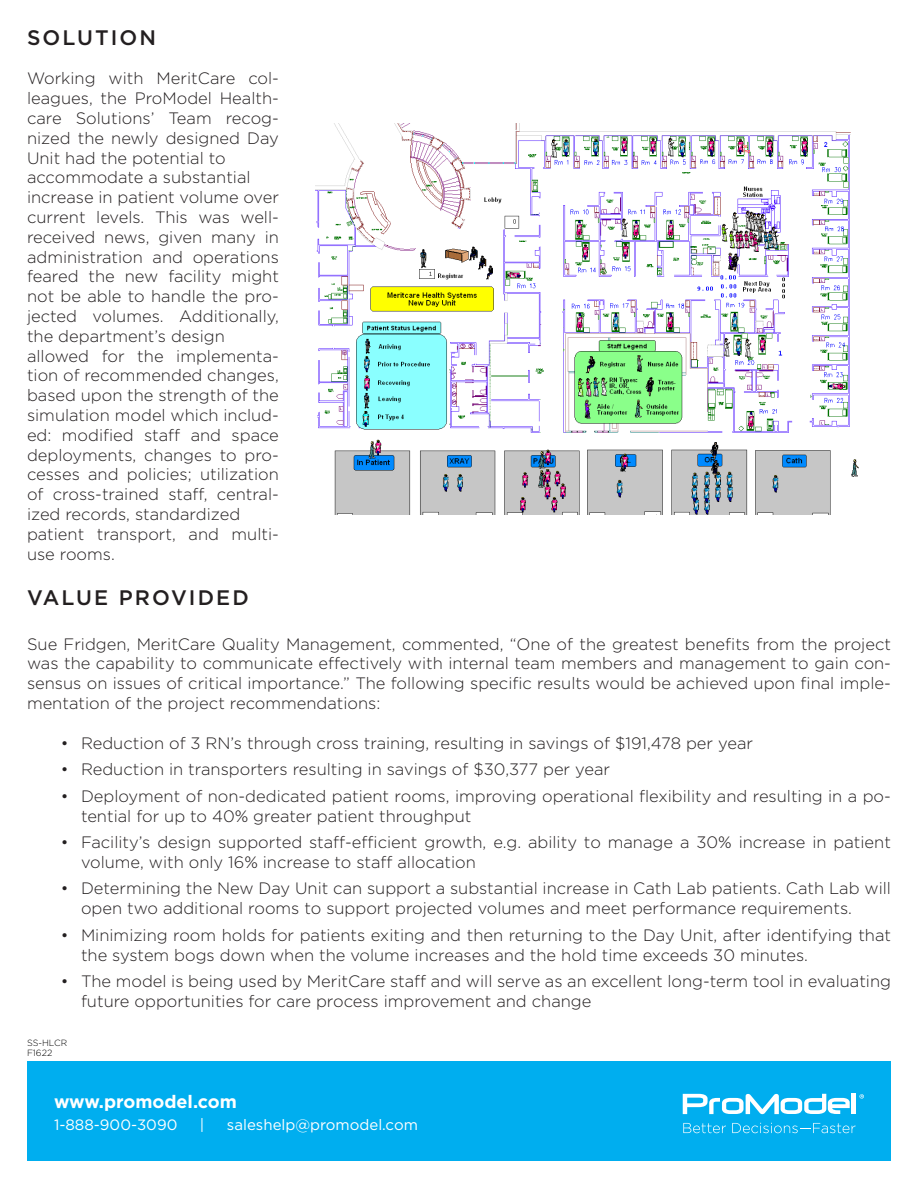
<style>
.page{position:relative;width:918px;height:1188px;background:#fff}
.page>*{position:absolute;margin:0;border:0;box-sizing:border-box;transform-origin:0 0}
.t1{font:500 21px "Gotham";letter-spacing:.1em;color:#231f20}
.t2{font:700 18px "Gotham";color:#fff}
.t3{font:300 16.5px/19.8px "Gotham";color:#231f20}
.t4{font:15px "Gotham";color:#fff}
.t5{font:300 9px "Gotham";color:#000}
</style>
<div class="page">
<div style="left:27px;top:1062px;width:864px;height:99px;background:#00aeef"></div>
<svg style="left:683px;top:1094px;width:167px;height:20px"></svg>
<div style="left:851px;top:1094px;width:5px;height:20px;background:#fff"></div>
<svg style="left:683px;top:1123px;width:43px;height:10px"></svg>
<svg style="left:732px;top:1123px;width:124px;height:10px"></svg>
<svg style="left:859px;top:1094px;width:5px;height:5px"></svg>
<img style="left:316px;top:123px;width:543px;height:391px">
<p class="t1" style="left:27px;top:25px;width:131px">SOLUTION</p>
<p class="t3" style="left:27px;top:68px;width:253px;text-align:justify">Working with MeritCare col&shy;leagues, the ProModel Health&shy;care Solutions’ Team recog&shy;nized the newly designed Day Unit had the potential to</p>
<p class="t3" style="left:27px;top:167px;width:225px">accommodate a substantial</p>
<p class="t3" style="left:27px;top:187px;width:253px;text-align:justify">increase in patient volume over current levels. This was well&shy;received news, given many in administration and operations feared the new facility might not be able to handle the pro&shy;jected volumes. Additionally, the department’s design</p>
<p class="t3" style="left:27px;top:346px;width:253px;text-align:justify">allowed for the implementa&shy;tion of recommended changes, based upon the strength of the simulation model which includ&shy;ed: modified staff and space deployments, changes to pro&shy;cesses and policies; utilization of cross-trained staff, central&shy;ized records, standardized</p>
<p class="t3" style="left:27px;top:524px;width:253px">patient transport, and multi&shy;use rooms.</p>
<p class="t1" style="left:27px;top:585px;width:223px">VALUE PROVIDED</p>
<p class="t3" style="left:27px;top:634px;width:866px;text-align:justify">Sue Fridgen, MeritCare Quality Management, commented, “One of the greatest benefits from the project was the capability to communicate effectively with internal team members and management to gain con&shy;sensus on issues of critical importance.” The following specific results would be achieved upon final imple&shy;mentation of the project recommendations:</p>
<p class="t3" style="left:61px;top:733px;width:694px">• Reduction of 3 RN’s through cross training, resulting in savings of $191,478 per year</p>
<p class="t3" style="left:61px;top:759px;width:551px">• Reduction in transporters resulting in savings of $30,377 per year</p>
<p class="t3" style="left:81px;top:786px;width:812px;text-indent:-20px">• Deployment of non-dedicated patient rooms, improving operational flexibility and resulting in a po&shy;tential for up to 40% greater patient throughput</p>
<p class="t3" style="left:81px;top:832px;width:811px;text-indent:-20px">• Facility’s design supported staff-efficient growth, e.g. ability to manage a 30% increase in patient volume, with only 16% increase to staff allocation</p>
<p class="t3" style="left:81px;top:878px;width:812px;text-indent:-20px">• Determining the New Day Unit can support a substantial increase in Cath Lab patients. Cath Lab will open two additional rooms to support projected volumes and meet performance requirements.</p>
<p class="t3" style="left:81px;top:925px;width:812px;text-indent:-20px">• Minimizing room holds for patients exiting and then returning to the Day Unit, after identifying that the system bogs down when the volume increases and the hold time exceeds 30 minutes.</p>
<p class="t3" style="left:81px;top:971px;width:812px;text-indent:-20px">• The model is being used by MeritCare staff and will serve as an excellent long-term tool in evaluating future opportunities for care process improvement and change</p>
<p class="t5" style="left:27px;top:1037px;width:42px">SS-HLCR</p>
<p class="t5" style="left:27px;top:1048px;width:27px">F1622</p>
<p class="t2" style="left:54px;top:1091px;width:184px">www.promodel.com</p>
<p class="t4" style="left:54px;top:1116px;width:125px">1-888-900-3090</p>
<p class="t4" style="left:200px;top:1116px;width:6px">|</p>
<p class="t4" style="left:227px;top:1116px;width:192px">saleshelp@promodel.com</p>
</div>
